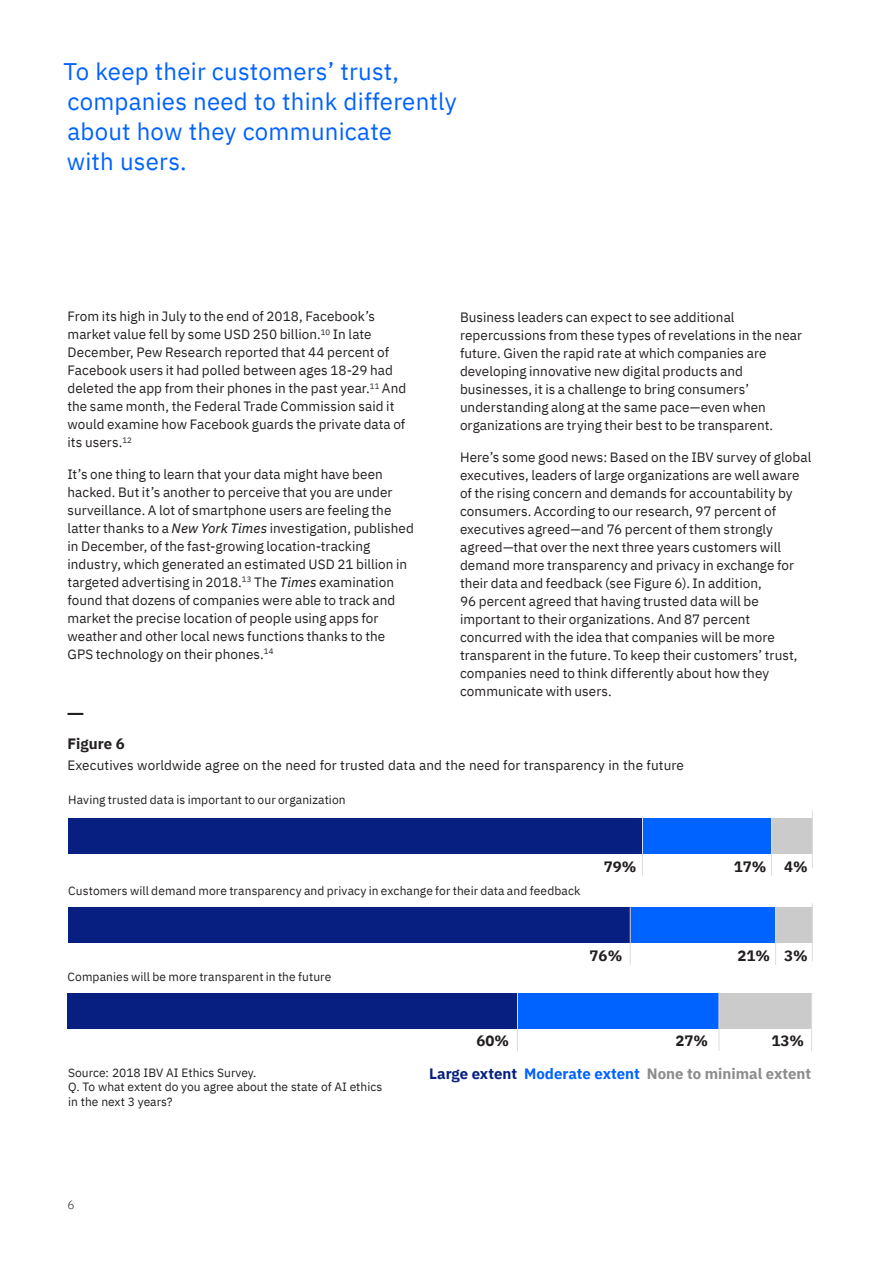
<style>
.page{position:relative;width:893px;height:1263px;background:#fff}
.page>*{position:absolute;margin:0;border:0;box-sizing:border-box;transform-origin:0 0}
.t1{font:24px/30px "IBM Plex Sans";letter-spacing:.01em;color:#0062ff}
.t2{font:700 15px "IBM Plex Sans";color:#8c8c8c}
.t3{font:700 15px "IBM Plex Sans";color:#231f20}
.t4{font:13.5px/18px "IBM Plex Sans";letter-spacing:.005em;color:#231f20}
.t5{font:12px/14.4px "IBM Plex Sans";letter-spacing:.005em;color:#231f20}
.t6{font:300 12px "IBM Plex Sans";color:#231f20}
.s1{font-family:"IBM Plex Sans Text";font-style:italic}
.s2{color:#061f80}
.s3{color:#0062ff}
</style>
<div class="page">
<div style="left:638px;top:818px;width:134px;height:36px;background:#0062ff"></div>
<div style="left:68px;top:818px;width:575px;height:36px;background:#061f80"></div>
<div style="left:772px;top:818px;width:41px;height:36px;background:#cbcbcb"></div>
<div style="left:605px;top:907px;width:170px;height:36px;background:#0062ff"></div>
<div style="left:68px;top:907px;width:562px;height:36px;background:#061f80"></div>
<div style="left:776px;top:907px;width:37px;height:36px;background:#cbcbcb"></div>
<hr style="left:642px;top:817px;width:1px;height:58px;background:#dcdcdc">
<hr style="left:812px;top:810px;width:1px;height:58px;background:#dcdcdc">
<hr style="left:630px;top:907px;width:1px;height:58px;background:#dcdcdc">
<hr style="left:812px;top:903px;width:1px;height:58px;background:#dcdcdc">
<hr style="left:771px;top:817px;width:1px;height:58px;background:#dcdcdc">
<hr style="left:775px;top:907px;width:1px;height:58px;background:#dcdcdc">
<svg style="left:68px;top:713px;width:15px;height:2px"></svg>
<div style="left:483px;top:993px;width:253px;height:35px;background:#0062ff"></div>
<div style="left:68px;top:993px;width:450px;height:35px;background:#061f80"></div>
<div style="left:719px;top:993px;width:93px;height:35px;background:#cbcbcb"></div>
<hr style="left:517px;top:993px;width:1px;height:58px;background:#dcdcdc">
<hr style="left:811px;top:993px;width:1px;height:58px;background:#dcdcdc">
<hr style="left:718px;top:993px;width:1px;height:58px;background:#dcdcdc">
<h1 class="t1" style="left:63px;top:54px;width:395px">To keep their customers’ trust, companies need to think differently about how they communicate<br>with users.</h1>
<p class="t4" style="left:68px;top:306px;width:340px">From its high in July to the end of 2018, Facebook’s market value fell by some USD 250 billion.<sup>10</sup> In late December, Pew Research reported that 44 percent of Facebook users it had polled between ages 18-29 had deleted the app from their phones in the past year.<sup>11</sup> And the same month, the Federal Trade Commission said it would examine how Facebook guards the private data of its users.<sup>12</sup></p>
<p class="t4" style="left:68px;top:464px;width:348px">It’s one thing to learn that your data might have been hacked. But it’s another to perceive that you are under surveillance. A lot of smartphone users are feeling the latter thanks to a <span class="s1">New York Times</span> investigation, published in December, of the fast-growing location-tracking industry, which generated an estimated USD 21 billion in targeted advertising in 2018.<sup>13</sup> The <span class="s1">Times</span> examination found that dozens of companies were able to track and market the precise location of people using apps for weather and other local news functions thanks to the GPS technology on their phones.<sup>14</sup></p>
<p class="t4" style="left:460px;top:307px;width:344px">Business leaders can expect to see additional repercussions from these types of revelations in the near future. Given the rapid rate at which companies are developing innovative new digital products and businesses, it is a challenge to bring consumers’ understanding along at the same pace—even when organizations are trying their best to be transparent.</p>
<p class="t4" style="left:460px;top:447px;width:353px">Here’s some good news: Based on the IBV survey of global executives, leaders of large organizations are well aware of the rising concern and demands for accountability by consumers. According to our research, 97 percent of executives agreed—and 76 percent of them strongly agreed—that over the next three years customers will demand more transparency and privacy in exchange for their data and feedback (see Figure 6). In addition,<br>96 percent agreed that having trusted data will be important to their organizations. And 87 percent concurred with the idea that companies will be more transparent in the future. To keep their customers’ trust, companies need to think differently about how they communicate with users.</p>
<p class="t3" style="left:68px;top:731px;width:59px">Figure 6</p>
<p class="t4" style="left:68px;top:755px;width:618px">Executives worldwide agree on the need for trusted data and the need for transparency in the future</p>
<p class="t5" style="left:68px;top:791px;width:279px">Having trusted data is important to our organization</p>
<p class="t5" style="left:68px;top:883px;width:514px">Customers will demand more transparency and privacy in exchange for their data and feedback</p>
<p class="t3" style="left:604px;top:854px;width:34px">79%</p>
<p class="t3" style="left:784px;top:854px;width:25px">4%</p>
<p class="t3" style="left:734px;top:854px;width:34px">17%</p>
<p class="t5" style="left:68px;top:968px;width:265px">Companies will be more transparent in the future</p>
<p class="t3" style="left:590px;top:944px;width:34px">76%</p>
<p class="t3" style="left:784px;top:944px;width:25px">3%</p>
<p class="t3" style="left:738px;top:944px;width:34px">21%</p>
<p class="t5" style="left:68px;top:1064px;width:315px">Source: 2018 IBV AI Ethics Survey.<br>Q. To what extent do you agree about the state of AI ethics in the next 3 years?</p>
<p class="t6" style="left:68px;top:1196px;width:9px">6</p>
<p class="t3" style="left:477px;top:1029px;width:34px">60%</p>
<p class="t3" style="left:676px;top:1029px;width:34px">27%</p>
<p class="t3" style="left:771px;top:1029px;width:34px">13%</p>
<p class="t2" style="left:429px;top:1062px;width:384px"><span class="s2">Large extent</span> <span class="s3">Moderate extent</span> None to minimal extent</p>
</div>
